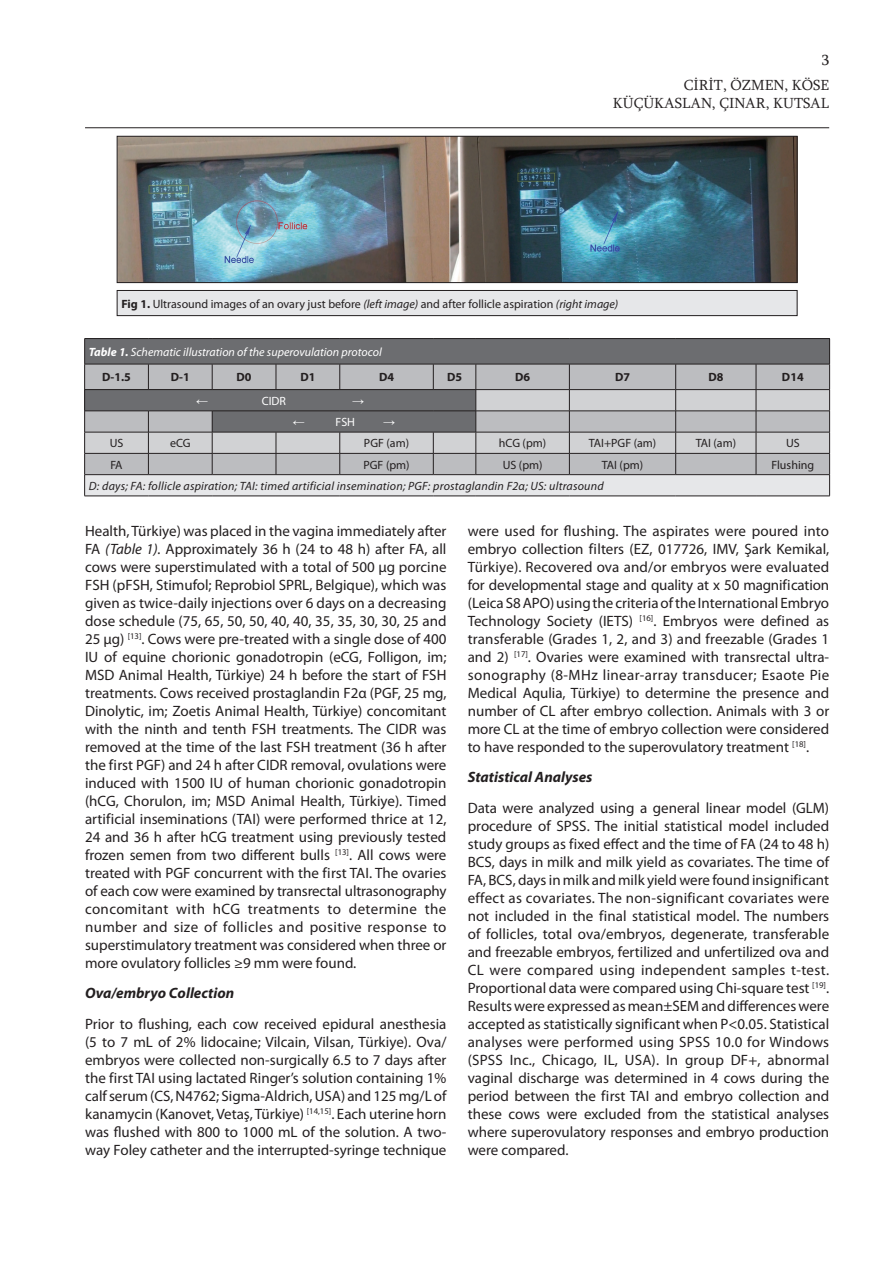
<style>
.page{position:relative;width:893px;height:1263px;background:#fff}
.page>*{position:absolute;margin:0;border:0;box-sizing:border-box;transform-origin:0 0}
.t1{font:15px/18px "Myriad Pro";color:#231f20;text-align:justify}
.t2{font:15px/25px "Sylfaen";color:#231f20;text-align:right}
.t3{font:italic 700 15px "Myriad Pro";color:#231f20}
.t4{font:12px "Myriad Pro";color:#231f20}
.t5{font:italic 12px "Myriad Pro";letter-spacing:.02em;color:#231f20}
.t6{font:italic 12px/25.5px "Myriad Pro";color:#fff}
.t7{font:700 12px "Myriad Pro";color:#231f20}
.t8{font:12px "Myriad Pro";color:#fff}
.t9{font:12px "Times New Roman";color:#fff}
.s1{font-weight:700}
.s2{font-style:italic}
.s3{font-weight:700;font-style:normal;color:#231f20}
</style>
<div class="page">
<hr style="left:85px;top:127px;width:744px;height:1px;background:#231f20">
<hr style="left:84px;top:338px;width:64px;height:1px;background:#231f20">
<hr style="left:148px;top:338px;width:64px;height:1px;background:#231f20">
<hr style="left:212px;top:338px;width:64px;height:1px;background:#231f20">
<hr style="left:276px;top:338px;width:64px;height:1px;background:#231f20">
<hr style="left:340px;top:338px;width:93px;height:1px;background:#231f20">
<hr style="left:433px;top:338px;width:43px;height:1px;background:#231f20">
<hr style="left:476px;top:338px;width:93px;height:1px;background:#231f20">
<hr style="left:569px;top:338px;width:107px;height:1px;background:#231f20">
<hr style="left:676px;top:338px;width:80px;height:1px;background:#231f20">
<hr style="left:756px;top:338px;width:74px;height:1px;background:#231f20">
<svg style="left:84px;top:339px;width:746px;height:157px;background:#a7a8ab"></svg>
<hr style="left:84px;top:496px;width:64px;height:1px;background:#231f20">
<hr style="left:148px;top:496px;width:64px;height:1px;background:#231f20">
<hr style="left:212px;top:496px;width:64px;height:1px;background:#231f20">
<hr style="left:276px;top:496px;width:64px;height:1px;background:#231f20">
<hr style="left:340px;top:496px;width:93px;height:1px;background:#231f20">
<hr style="left:433px;top:496px;width:43px;height:1px;background:#231f20">
<hr style="left:476px;top:496px;width:93px;height:1px;background:#231f20">
<hr style="left:569px;top:496px;width:107px;height:1px;background:#231f20">
<hr style="left:676px;top:496px;width:80px;height:1px;background:#231f20">
<hr style="left:756px;top:496px;width:74px;height:1px;background:#231f20">
<img style="left:119px;top:138px;width:676px;height:143px">
<div style="left:117px;top:136px;width:680px;height:147px;border:1px solid #231f20"></div>
<div style="left:117px;top:290px;width:680px;height:26px;background:#e6e7e9"></div>
<div style="left:117px;top:290px;width:680px;height:26px;border:1px solid #231f20"></div>
<p class="t2" style="left:684px;top:47px;width:147px">3<br>CİRİT, ÖZMEN, KÖSE</p>
<p class="t2" style="left:613px;top:90px;width:218px">KÜÇÜKASLAN, ÇINAR, KUTSAL</p>
<p class="t4" style="left:122px;top:296px;width:498px"><span class="s1">Fig 1.</span> Ultrasound images of an ovary just before <span class="s2">(left image)</span> and after follicle aspiration <span class="s2">(right image)</span></p>
<p class="t6" style="left:102px;top:339px;width:281px;text-indent:-13px"><span class="s1">Table 1.</span> Schematic illustration of the superovulation protocol<br><span class="s3">D-1.5</span></p>
<p class="t7" style="left:171px;top:369px;width:21px">D-1</p>
<p class="t7" style="left:237px;top:369px;width:17px">D0</p>
<p class="t7" style="left:300px;top:369px;width:17px">D1</p>
<p class="t7" style="left:379px;top:369px;width:17px">D4</p>
<p class="t7" style="left:447px;top:369px;width:17px">D5</p>
<p class="t7" style="left:515px;top:369px;width:17px">D6</p>
<p class="t7" style="left:615px;top:369px;width:17px">D7</p>
<p class="t7" style="left:708px;top:369px;width:17px">D8</p>
<p class="t7" style="left:782px;top:369px;width:23px">D14</p>
<p class="t9" style="left:196px;top:393px;width:13px">←</p>
<p class="t8" style="left:262px;top:393px;width:26px">CIDR</p>
<p class="t9" style="left:352px;top:393px;width:13px">→</p>
<p class="t9" style="left:293px;top:414px;width:13px">←</p>
<p class="t8" style="left:335px;top:415px;width:21px">FSH</p>
<p class="t9" style="left:383px;top:414px;width:14px">→</p>
<p class="t4" style="left:110px;top:436px;width:15px">US</p>
<p class="t4" style="left:170px;top:436px;width:22px">eCG</p>
<p class="t4" style="left:364px;top:436px;width:47px">PGF (am)</p>
<p class="t4" style="left:499px;top:436px;width:49px">hCG (pm)</p>
<p class="t4" style="left:589px;top:436px;width:69px">TAI+PGF (am)</p>
<p class="t4" style="left:696px;top:436px;width:42px">TAI (am)</p>
<p class="t4" style="left:786px;top:436px;width:15px">US</p>
<p class="t4" style="left:110px;top:457px;width:14px">FA</p>
<p class="t4" style="left:363px;top:457px;width:48px">PGF (pm)</p>
<p class="t4" style="left:503px;top:457px;width:41px">US (pm)</p>
<p class="t4" style="left:602px;top:457px;width:43px">TAI (pm)</p>
<p class="t4" style="left:771px;top:457px;width:44px">Flushing</p>
<p class="t5" style="left:89px;top:478px;width:516px">D: days; FA: follicle aspiration; TAI: timed artificial insemination; PGF: prostaglandin F2α; US: ultrasound</p>
<p class="t1" style="left:85px;top:521px;width:363px">Health, Türkiye) was placed in the vagina immediately after FA <span class="s2">(Table 1).</span> Approximately 36 h (24 to 48 h) after FA, all cows were superstimulated with a total of 500 µg porcine FSH (pFSH, Stimufol; Reprobiol SPRL, Belgique), which was given as twice-daily injections over 6 days on a decreasing dose schedule (75, 65, 50, 50, 40, 40, 35, 35, 30, 30, 25 and 25 µg) <sup>[13]</sup>. Cows were pre-treated with a single dose of 400<br>IU of equine chorionic gonadotropin (eCG, Folligon, im; MSD Animal Health, Türkiye) 24 h before the start of FSH treatments. Cows received prostaglandin F2α (PGF, 25 mg, Dinolytic, im; Zoetis Animal Health, Türkiye) concomitant with the ninth and tenth FSH treatments. The CIDR was removed at the time of the last FSH treatment (36 h after the first PGF) and 24 h after CIDR removal, ovulations were induced with 1500 IU of human chorionic gonadotropin (hCG, Chorulon, im; MSD Animal Health, Türkiye). Timed artificial inseminations (TAI) were performed thrice at 12, 24 and 36 h after hCG treatment using previously tested frozen semen from two different bulls <sup>[13]</sup>. All cows were treated with PGF concurrent with the first TAI. The ovaries of each cow were examined by transrectal ultrasonography concomitant with hCG treatments to determine the number and size of follicles and positive response to superstimulatory treatment was considered when three or more ovulatory follicles ≥9 mm were found.</p>
<p class="t3" style="left:85px;top:984px;width:151px">Ova/embryo Collection</p>
<p class="t1" style="left:85px;top:1015px;width:363px">Prior to flushing, each cow received epidural anesthesia (5 to 7 mL of 2% lidocaine; Vilcain, Vilsan, Türkiye). Ova/ embryos were collected non-surgically 6.5 to 7 days after the first TAI using lactated Ringer’s solution containing 1% calf serum (CS, N4762; Sigma-Aldrich, USA) and 125 mg/L of kanamycin (Kanovet, Vetaş, Türkiye) <sup>[14,15]</sup>. Each uterine horn was flushed with 800 to 1000 mL of the solution. A two&shy;way Foley catheter and the interrupted-syringe technique</p>
<p class="t1" style="left:468px;top:521px;width:363px">were used for flushing. The aspirates were poured into embryo collection filters (EZ, 017726, IMV, Şark Kemikal, Türkiye). Recovered ova and/or embryos were evaluated for developmental stage and quality at x 50 magnification (Leica S8 APO) using the criteria of the International Embryo Technology Society (IETS) <sup>[16]</sup>. Embryos were defined as transferable (Grades 1, 2, and 3) and freezable (Grades 1 and 2) <sup>[17]</sup>. Ovaries were examined with transrectal ultra&shy;sonography (8-MHz linear-array transducer; Esaote Pie Medical Aqulia, Türkiye) to determine the presence and number of CL after embryo collection. Animals with 3 or more CL at the time of embryo collection were considered to have responded to the superovulatory treatment <sup>[18]</sup>.</p>
<p class="t3" style="left:468px;top:768px;width:126px">Statistical Analyses</p>
<p class="t1" style="left:468px;top:799px;width:363px">Data were analyzed using a general linear model (GLM) procedure of SPSS. The initial statistical model included study groups as fixed effect and the time of FA (24 to 48 h)<br>BCS, days in milk and milk yield as covariates. The time of FA, BCS, days in milk and milk yield were found insignificant effect as covariates. The non-significant covariates were not included in the final statistical model. The numbers of follicles, total ova/embryos, degenerate, transferable and freezable embryos, fertilized and unfertilized ova and CL were compared using independent samples t-test.<br>Proportional data were compared using Chi-square test <sup>[19]</sup>.<br>Results were expressed as mean±SEM and differences were accepted as statistically significant when P&lt;0.05. Statistical analyses were performed using SPSS 10.0 for Windows (SPSS Inc., Chicago, IL, USA). In group DF+, abnormal vaginal discharge was determined in 4 cows during the period between the first TAI and embryo collection and these cows were excluded from the statistical analyses where superovulatory responses and embryo production were compared.</p>
</div>
